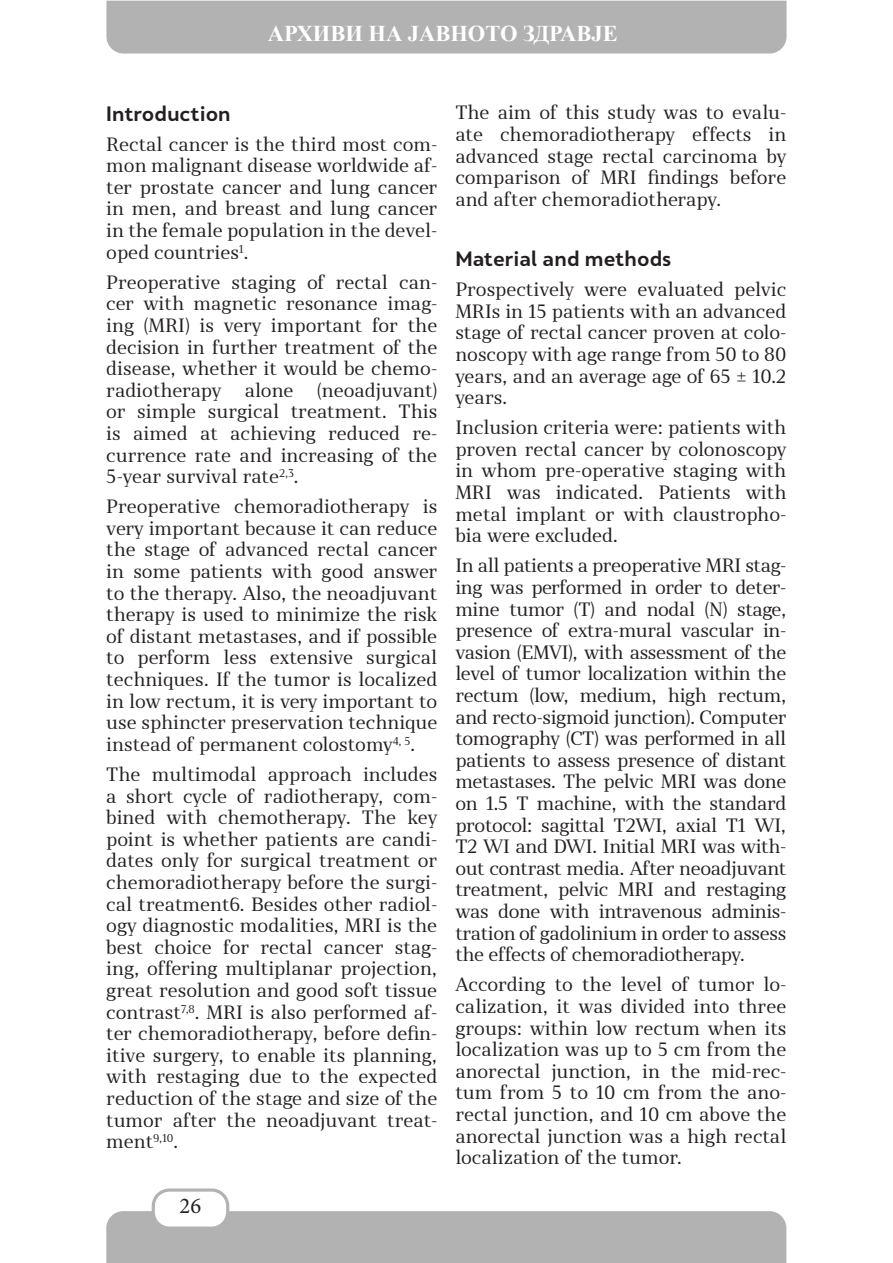
<style>
.page{position:relative;width:893px;height:1263px;background:#fff}
.page>*{position:absolute;margin:0;border:0;box-sizing:border-box;transform-origin:0 0}
.t1{font:700 22.5px "Times New Roman";color:#fff}
.t2{font:22.5px "Minion Pro";color:#231f20}
.t3{font:700 19.5px "Skola Sans";color:#231f20}
.t4{font:18px/21.6px "Skola Serif";color:#231f20;text-align:justify}
</style>
<div class="page">
<div style="left:106px;top:1px;width:680px;height:53px;background:#b2b2b2"></div>
<div style="left:106px;top:1211px;width:680px;height:52px;background:#b2b2b2"></div>
<div style="left:153px;top:1190px;width:75px;height:38px;background:#fff;border-radius:16px"></div>
<div style="left:152px;top:1188px;width:77px;height:42px;border:3px solid #b2b2b2;border-radius:16px"></div>
<p class="t1" style="left:268px;top:17px;width:351px">АРХИВИ НА ЈАВНОТО ЗДРАВЈЕ</p>
<p class="t3" style="left:106px;top:101px;width:126px">Introduction</p>
<p class="t4" style="left:106px;top:133px;width:333px">Rectal cancer is the third most com&shy;mon malignant disease worldwide af&shy;ter prostate cancer and lung cancer in men, and breast and lung cancer in the female population in the devel&shy;oped countries<sup>1</sup>.</p>
<p class="t4" style="left:106px;top:271px;width:333px">Preoperative staging of rectal can&shy;cer with magnetic resonance imag&shy;ing (MRI) is very important for the decision in further treatment of the disease, whether it would be chemo&shy;radiotherapy</p>
<p class="t4" style="left:106px;top:379px;width:333px;text-indent:211px">(neoadjuvant) or simple surgical treatment. This is aimed at achieving reduced re&shy;currence rate and increasing of the 5-year survival rate<sup>2,3</sup>.</p>
<p class="t4" style="left:106px;top:496px;width:333px">Preoperative chemoradiotherapy is very important because it can reduce the stage of advanced rectal cancer in some patients with good answer to the therapy. Also, the neoadjuvant therapy is used to minimize the risk of distant metastases, and if possible to perform less extensive surgical techniques. If the tumor is localized in low rectum, it is very important to use sphincter preservation technique instead of permanent colostomy<sup>4,</sup> <sup>5</sup>.</p>
<p class="t4" style="left:106px;top:763px;width:333px">The multimodal approach includes a short cycle of radiotherapy, com&shy;bined with chemotherapy. The key point is whether patients are candi&shy;dates only for surgical treatment or chemoradiotherapy before the surgi&shy;cal treatment6. Besides other radiol&shy;ogy diagnostic modalities, MRI is the best choice for rectal cancer stag&shy;ing, offering multiplanar projection, great resolution and good soft tissue contrast<sup>7,8</sup>. MRI is also performed af&shy;ter chemoradiotherapy, before defin&shy;itive surgery, to enable its planning, with restaging due to the expected reduction of the stage and size of the tumor after the neoadjuvant treat&shy;ment<sup>9,10</sup>.</p>
<p class="t4" style="left:245px;top:379px;width:50px">alone</p>
<p class="t2" style="left:180px;top:1190px;width:23px">26</p>
<p class="t4" style="left:455px;top:102px;width:333px">The aim of this study was to evalu&shy;ate chemoradiotherapy effects in advanced stage rectal carcinoma by comparison of MRI findings before and after chemoradiotherapy.</p>
<p class="t3" style="left:455px;top:247px;width:218px">Material and methods</p>
<p class="t4" style="left:455px;top:279px;width:333px">Prospectively were evaluated pelvic MRIs in 15 patients with an advanced stage of rectal cancer proven at colo&shy;noscopy with age range from 50 to 80 years, and an average age of 65 ± 10.2 years.</p>
<p class="t4" style="left:455px;top:417px;width:333px">Inclusion criteria were: patients with proven rectal cancer by colonoscopy in whom pre-operative staging with MRI was indicated. Patients with metal implant or with claustropho&shy;bia were excluded.</p>
<p class="t4" style="left:455px;top:555px;width:333px">In all patients a preoperative MRI stag&shy;ing was performed in order to deter&shy;mine tumor (T) and nodal (N) stage, presence of extra-mural vascular in&shy;vasion (EMVI), with assessment of the level of tumor localization within the rectum (low, medium, high rectum, and recto-sigmoid junction). Computer tomography (CT) was performed in all patients to assess presence of distant metastases. The pelvic MRI was done on 1.5 T machine, with the standard protocol: sagittal T2WI, axial T1 WI, T2 WI and DWI. Initial MRI was with&shy;out contrast media. After neoadjuvant treatment, pelvic MRI and restaging was done with intravenous adminis&shy;tration of gadolinium in order to assess the effects of chemoradiotherapy.</p>
<p class="t4" style="left:455px;top:974px;width:333px">According to the level of tumor lo&shy;calization, it was divided into three groups: within low rectum when its localization was up to 5 cm from the anorectal junction, in the mid-rec&shy;tum from 5 to 10 cm from the ano&shy;rectal junction, and 10 cm above the anorectal junction was a high rectal localization of the tumor.</p>
</div>
